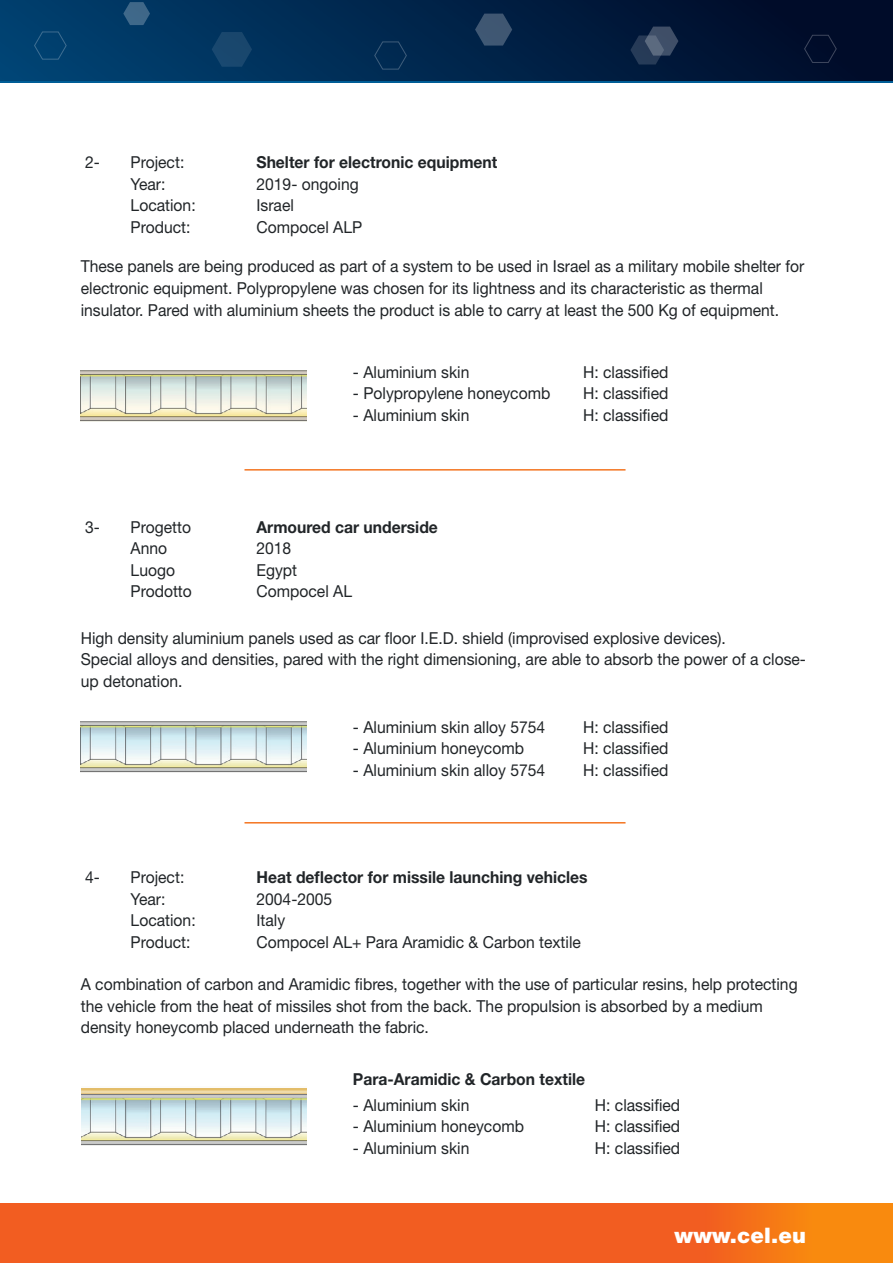
<style>
.page{position:relative;width:893px;height:1263px;background:#fff}
.page>*{position:absolute;margin:0;border:0;box-sizing:border-box;transform-origin:0 0}
.t1{font:900 21.45px "Helvetica Neue";letter-spacing:.01em;color:#fff}
.t2{font:16.5px/21.8px "Helvetica Neue";color:#212528;scale:.95 1}
.t3{font:700 16.5px "Helvetica Neue";color:#212528;scale:.95 1}
</style>
<div class="page">
<div style="left:0;top:1203px;width:893px;height:60px;background:#f25d21"></div>
<div style="left:705px;top:1203px;width:188px;height:60px;background:linear-gradient(to right,#f3651d,#fb950a)"></div>
<div style="left:0;top:0;width:893px;height:83px;background:#005d96"></div>
<div style="left:0;top:0;width:893px;height:81px;background:linear-gradient(to right,#004272,#000824)"></div>
<svg style="left:212px;top:32px;width:40px;height:35px"></svg>
<svg style="left:803px;top:34px;width:34px;height:29px"></svg>
<svg style="left:374px;top:41px;width:33px;height:29px"></svg>
<svg style="left:33px;top:31px;width:34px;height:29px"></svg>
<svg style="left:630px;top:27px;width:48px;height:37px;background:#273b57"></svg>
<svg style="left:123px;top:2px;width:27px;height:23px"></svg>
<svg style="left:475px;top:14px;width:37px;height:32px"></svg>
<img style="left:81px;top:370px;width:226px;height:51px">
<img style="left:81px;top:721px;width:226px;height:52px">
<img style="left:81px;top:1088px;width:226px;height:57px">
<hr style="left:244px;top:469px;width:381px;height:2px;background:#f47521">
<hr style="left:244px;top:822px;width:381px;height:1px;background:#f47521">
<p class="t2" style="left:85px;top:151px;width:17px">2-</p>
<p class="t2" style="left:131px;top:151px;width:58px">Project:</p>
<p class="t3" style="left:256px;top:152px;width:255px">Shelter for electronic equipment</p>
<p class="t2" style="left:131px;top:173px;width:38px">Year:</p>
<p class="t2" style="left:256px;top:173px;width:109px">2019- ongoing</p>
<p class="t2" style="left:131px;top:194px;width:70px">Location:</p>
<p class="t2" style="left:256px;top:194px;width:41px">Israel</p>
<p class="t2" style="left:131px;top:216px;width:64px">Product:</p>
<p class="t2" style="left:256px;top:216px;width:113px">Compocel ALP</p>
<p class="t2" style="left:81px;top:255px;width:763px">These panels are being produced as part of a system to be used in Israel as a military mobile shelter for electronic equipment. Polypropylene was chosen for its lightness and its characteristic as thermal insulator. Pared with aluminium sheets the product is able to carry at least the 500 Kg of equipment.</p>
<p class="t2" style="left:353px;top:361px;width:124px">- Aluminium skin</p>
<p class="t2" style="left:583px;top:361px;width:91px">H: classified</p>
<p class="t2" style="left:353px;top:382px;width:209px">- Polypropylene honeycomb</p>
<p class="t2" style="left:583px;top:382px;width:91px">H: classified</p>
<p class="t2" style="left:353px;top:404px;width:124px">- Aluminium skin</p>
<p class="t2" style="left:583px;top:404px;width:91px">H: classified</p>
<p class="t2" style="left:85px;top:516px;width:17px">3-</p>
<p class="t2" style="left:131px;top:516px;width:65px">Progetto</p>
<p class="t3" style="left:256px;top:516px;width:192px">Armoured car underside</p>
<p class="t2" style="left:131px;top:537px;width:40px">Anno</p>
<p class="t2" style="left:256px;top:537px;width:38px">2018</p>
<p class="t2" style="left:131px;top:559px;width:48px">Luogo</p>
<p class="t2" style="left:256px;top:559px;width:44px">Egypt</p>
<p class="t2" style="left:131px;top:580px;width:66px">Prodotto</p>
<p class="t2" style="left:256px;top:580px;width:102px">Compocel AL</p>
<p class="t2" style="left:81px;top:627px;width:765px">High density aluminium panels used as car floor I.E.D. shield (improvised explosive devices).<br>Special alloys and densities, pared with the right dimensioning, are able to absorb the power of a close&shy;up detonation.</p>
<p class="t2" style="left:353px;top:716px;width:204px">- Aluminium skin alloy 5754</p>
<p class="t2" style="left:583px;top:716px;width:91px">H: classified</p>
<p class="t2" style="left:353px;top:737px;width:182px">- Aluminium honeycomb</p>
<p class="t2" style="left:583px;top:737px;width:91px">H: classified</p>
<p class="t2" style="left:353px;top:759px;width:204px">- Aluminium skin alloy 5754</p>
<p class="t2" style="left:583px;top:759px;width:91px">H: classified</p>
<p class="t2" style="left:85px;top:866px;width:17px">4-</p>
<p class="t2" style="left:131px;top:866px;width:58px">Project:</p>
<p class="t3" style="left:256px;top:867px;width:350px">Heat deflector for missile launching vehicles</p>
<p class="t2" style="left:131px;top:888px;width:38px">Year:</p>
<p class="t2" style="left:256px;top:888px;width:81px">2004-2005</p>
<p class="t2" style="left:131px;top:909px;width:70px">Location:</p>
<p class="t2" style="left:256px;top:909px;width:32px">Italy</p>
<p class="t2" style="left:131px;top:931px;width:64px">Product:</p>
<p class="t2" style="left:256px;top:931px;width:343px">Compocel AL+ Para Aramidic &amp; Carbon textile</p>
<p class="t2" style="left:81px;top:973px;width:756px">A combination of carbon and Aramidic fibres, together with the use of particular resins, help protecting the vehicle from the heat of missiles shot from the back. The propulsion is absorbed by a medium density honeycomb placed underneath the fabric.</p>
<p class="t3" style="left:353px;top:1069px;width:246px">Para-Aramidic &amp; Carbon textile</p>
<p class="t2" style="left:353px;top:1093px;width:124px">- Aluminium skin</p>
<p class="t2" style="left:595px;top:1093px;width:91px">H: classified</p>
<p class="t2" style="left:353px;top:1115px;width:182px">- Aluminium honeycomb</p>
<p class="t2" style="left:595px;top:1115px;width:91px">H: classified</p>
<p class="t2" style="left:353px;top:1136px;width:124px">- Aluminium skin</p>
<p class="t2" style="left:595px;top:1136px;width:91px">H: classified</p>
<h1 class="t1" style="left:674px;top:1222px;width:133px">www.cel.eu</h1>
</div>
